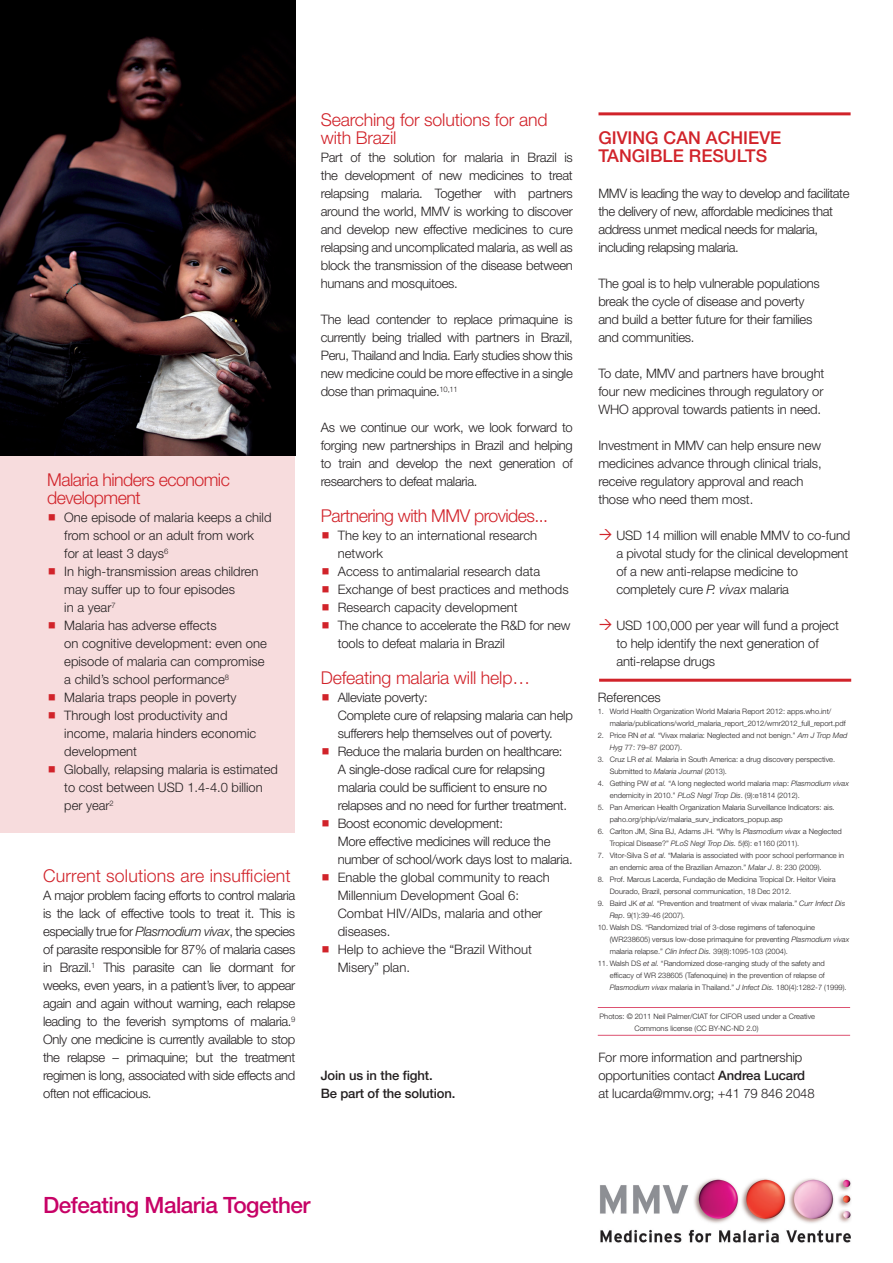
<style>
.page{position:relative;width:893px;height:1263px;background:#fff}
.page>*{position:absolute;margin:0;border:0;box-sizing:border-box;transform-origin:0 0}
.wht_box_centred__hea{font:500 22.5px "Helvetica Neue LT Std";letter-spacing:-.02em;color:#c70266}
.TIT_Questions{font:300 17.7px/18px "Helvetica Neue LT Std";letter-spacing:-.01em;color:#d1232a}
.TIT_Questions-2{font:300 17.7px/18px "Helvetica Neue LT Std";letter-spacing:-.03em;color:#d1232a}
.TIT_Questions-3{font:300 17.7px "Helvetica Neue LT Std";letter-spacing:.01em;color:#d1232a}
.TIT_Questions-4{font:500 17.7px/18px "Helvetica Neue LT Std";color:#d1232a}
.Normal{font:300 13.05px/18px "Helvetica Neue LT Std";letter-spacing:-.01em;color:#231f20}
.Foundraising{font:300 13.05px/18px "Helvetica Neue LT Std";letter-spacing:-.02em;color:#231f20}
.Normal-2{font:500 13.05px "Helvetica Neue LT Std";letter-spacing:-.01em;color:#231f20}
.References{font:300 7.5px/12px "Helvetica Neue LT Std";color:#231f20}
.s1{font-style:italic}
.s2{font-weight:500}
</style>
<div class="page">
<img style="left:600px;top:1178px;width:251px;height:65px">
<div style="left:0;top:455px;width:295px;height:378px;background:#f7dcdd"></div>
<img style="left:0;top:0;width:295px;height:455px">
<hr style="left:598px;top:112px;width:253px;height:3px;background:#d1232a">
<hr style="left:598px;top:1007px;width:252px;height:1px;background:#d62d53">
<hr style="left:598px;top:1035px;width:252px;height:1px;background:#d62d53">
<hr style="left:599px;top:679px;width:252px;height:3px;background:#d1232a">
<p class="TIT_Questions-2" style="left:47px;top:470px;width:184px">Malaria hinders economic development</p>
<p class="Normal" style="left:64px;top:508px;width:209px">One episode of malaria keeps a child from school or an adult from work for at least 3 days<sup>6</sup></p>
<p class="Normal" style="left:64px;top:562px;width:196px">In high-transmission areas children may suffer up to four episodes<br>in a year<sup>7</sup></p>
<p class="Normal" style="left:64px;top:616px;width:204px">Malaria has adverse effects<br>on cognitive development: even one episode of malaria can compromise a child’s school performance<sup>8</sup></p>
<p class="Normal" style="left:64px;top:688px;width:174px">Malaria traps people in poverty</p>
<p class="Normal" style="left:64px;top:706px;width:193px">Through lost productivity and income, malaria hinders economic development</p>
<p class="Normal" style="left:64px;top:760px;width:215px">Globally, relapsing malaria is estimated to cost between USD 1.4-4.0 billion per year<sup>2</sup></p>
<p class="TIT_Questions-3" style="left:43px;top:865px;width:249px">Current solutions are insufficient</p>
<p class="Normal" style="left:43px;top:886px;width:254px;text-align:justify">A major problem facing efforts to control malaria is the lack of effective tools to treat it. This is especially true for <span class="s1">Plasmodium vivax</span>, the species of parasite responsible for 87% of malaria cases in Brazil.<sup>1</sup> This parasite can lie dormant for weeks, even years, in a patient’s liver, to appear again and again without warning, each relapse leading to the feverish symptoms of malaria.<sup>9<br></sup>Only one medicine is currently available to stop the relapse – primaquine; but the treatment regimen is long, associated with side effects and often not efficacious.</p>
<p class="TIT_Questions" style="left:321px;top:110px;width:228px">Searching for solutions for and with Brazil</p>
<p class="Normal" style="left:321px;top:148px;width:254px;text-align:justify">Part of the solution for malaria in Brazil is the development of new medicines to treat relapsing malaria. Together with partners around the world, MMV is working to discover and develop new effective medicines to cure relapsing and uncomplicated malaria, as well as block the transmission of the disease between humans and mosquitoes.</p>
<p class="Normal" style="left:321px;top:310px;width:254px;text-align:justify">The lead contender to replace primaquine is currently being trialled with partners in Brazil, Peru, Thailand and India. Early studies show this new medicine could be more effective in a single dose than primaquine.<sup>10,11</sup></p>
<p class="Normal" style="left:321px;top:418px;width:254px;text-align:justify">As we continue our work, we look forward to forging new partnerships in Brazil and helping to train and develop the next generation of researchers to defeat malaria.</p>
<p class="TIT_Questions-2" style="left:321px;top:506px;width:229px">Partnering with MMV provides...</p>
<p class="Normal" style="left:338px;top:526px;width:201px">The key to an international research network</p>
<p class="Normal" style="left:338px;top:562px;width:204px">Access to antimalarial research data</p>
<p class="Normal" style="left:338px;top:580px;width:232px">Exchange of best practices and methods</p>
<p class="Normal" style="left:338px;top:598px;width:181px">Research capacity development</p>
<p class="Normal" style="left:338px;top:616px;width:234px">The chance to accelerate the R&amp;D for new tools to defeat malaria in Brazil</p>
<p class="TIT_Questions" style="left:321px;top:668px;width:211px">Defeating malaria will help…</p>
<p class="Normal" style="left:338px;top:688px;width:237px">Alleviate poverty:<br>Complete cure of relapsing malaria can help sufferers help themselves out of poverty.</p>
<p class="Normal" style="left:338px;top:742px;width:231px">Reduce the malaria burden on healthcare:<br>A single-dose radical cure for relapsing malaria could be sufficient to ensure no relapses and no need for further treatment.</p>
<p class="Normal" style="left:338px;top:814px;width:236px">Boost economic development:<br>More effective medicines will reduce the number of school/work days lost to malaria.</p>
<p class="Normal" style="left:338px;top:868px;width:214px">Enable the global community to reach<br>Millennium Development Goal 6:<br>Combat HIV/AIDs, malaria and other diseases.</p>
<p class="Normal" style="left:338px;top:940px;width:196px">Help to achieve the “Brazil Without<br>Misery” plan.</p>
<p class="Normal-2" style="left:321px;top:1068px;width:113px">Join us in the fight.</p>
<p class="Normal-2" style="left:321px;top:1086px;width:136px">Be part of the solution.</p>
<p class="TIT_Questions-4" style="left:598px;top:129px;width:184px">GIVING CAN ACHIEVE<br>TANGIBLE RESULTS</p>
<p class="Foundraising" style="left:598px;top:184px;width:253px">MMV is leading the way to develop and facilitate the delivery of new, affordable medicines that address unmet medical needs for malaria, including relapsing malaria.</p>
<p class="Foundraising" style="left:598px;top:274px;width:223px">The goal is to help vulnerable populations break the cycle of disease and poverty and build a better future for their families and communities.</p>
<p class="Foundraising" style="left:598px;top:364px;width:228px;text-align:justify">To date, MMV and partners have brought four new medicines through regulatory or WHO approval towards patients in need.</p>
<p class="Foundraising" style="left:598px;top:436px;width:225px">Investment in MMV can help ensure new medicines advance through clinical trials, receive regulatory approval and reach those who need them most.</p>
<p class="Normal" style="left:616px;top:526px;width:236px">USD 14 million will enable MMV to co-fund a pivotal study for the clinical development of a new anti-relapse medicine to completely cure <span class="s1">P. vivax</span> malaria</p>
<p class="Normal" style="left:616px;top:616px;width:224px">USD 100,000 per year will fund a project to help identify the next generation of anti-relapse drugs</p>
<p class="Normal" style="left:598px;top:688px;width:65px">References</p>
<p class="References" style="left:610px;top:705px;width:238px;text-indent:-12px">1. World Health Organization World Malaria Report 2012: apps.who.int/ malaria/publications/world_malaria_report_2012/wmr2012_full_report.pdf</p>
<p class="References" style="left:610px;top:729px;width:239px;text-indent:-12px">2. Price RN <span class="s1">et al.</span> “Vivax malaria: Neglected and not benign.” <span class="s1">Am J Trop Med<br>Hyg</span> 77: 79–87 (2007).</p>
<p class="References" style="left:610px;top:753px;width:227px;text-indent:-12px">3. Cruz LR <span class="s1">et al.</span> Malaria in South America: a drug discovery perspective.<br>Submitted to <span class="s1">Malaria Journal</span> (2013).</p>
<p class="References" style="left:610px;top:777px;width:241px;text-indent:-12px">4. Gething PW <span class="s1">et al.</span> “A long neglected world malaria map: <span class="s1">Plasmodium vivax </span>endemicity in 2010.” <span class="s1">PLoS Negl Trop Dis</span>. (9):e1814 (2012).</p>
<p class="References" style="left:610px;top:801px;width:226px;text-indent:-12px">5. Pan American Health Organization Malaria Surveillance Indicators: ais. paho.org/phip/viz/malaria_surv_indicators_popup.asp</p>
<p class="References" style="left:610px;top:825px;width:233px;text-indent:-12px">6. Carlton JM, Sina BJ, Adams JH. “Why Is <span class="s1">Plasmodium vivax</span> a Neglected<br>Tropical Disease?” <span class="s1">PLoS Negl Trop Dis.</span> 5(6): e1160 (2011).</p>
<p class="References" style="left:610px;top:849px;width:236px;text-indent:-12px">7. Vitor-Silva S <span class="s1">et al.</span> “Malaria is associated with poor school performance in an endemic area of the Brazilian Amazon.” <span class="s1">Malar J</span>. 8: 230 (2009).</p>
<p class="References" style="left:610px;top:873px;width:227px;text-indent:-12px">8. Prof. Marcus Lacerda, Fundação de Medicina Tropical Dr. Heitor Vieira<br>Dourado, Brazil, personal communication, 18 Dec 2012.</p>
<p class="References" style="left:610px;top:897px;width:237px;text-indent:-12px">9. Baird JK <span class="s1">et al.</span> “Prevention and treatment of vivax malaria.” <span class="s1">Curr Infect Dis<br>Rep</span>. 9(1):39-46 (2007).</p>
<p class="References" style="left:610px;top:921px;width:241px;text-indent:-12px">10. Walsh DS. “Randomized trial of 3-dose regimens of tafenoquine (WR238605) versus low-dose primaquine for preventing <span class="s1">Plasmodium vivax </span>malaria relapse.” <span class="s1">Clin Infect Dis.</span> 39(8):1095-103 (2004).</p>
<p class="References" style="left:610px;top:957px;width:238px;text-indent:-12px">11. Walsh DS <span class="s1">et al.</span> “Randomized dose-ranging study of the safety and efficacy of WR 238605 (Tafenoquine) in the prevention of relapse of<br><span class="s1">Plasmodium vivax</span> malaria in Thailand.” <span class="s1">J Infect Dis.</span> 180(4):1282-7 (1999).</p>
<p class="References" style="left:634px;top:1010px;width:182px;text-indent:-35px">Photos: © 2011 Neil Palmer/CIAT for CIFOR used under a Creative<br>Commons license (CC BY-NC-ND 2.0)</p>
<p class="Normal" style="left:598px;top:1048px;width:218px">For more information and partnership opportunities contact <span class="s2">Andrea Lucard </span>at lucarda@mmv.org; +41 79 846 2048</p>
<p class="wht_box_centred__hea" style="left:43px;top:1192px;width:269px">Defeating Malaria Together</p>
</div>
